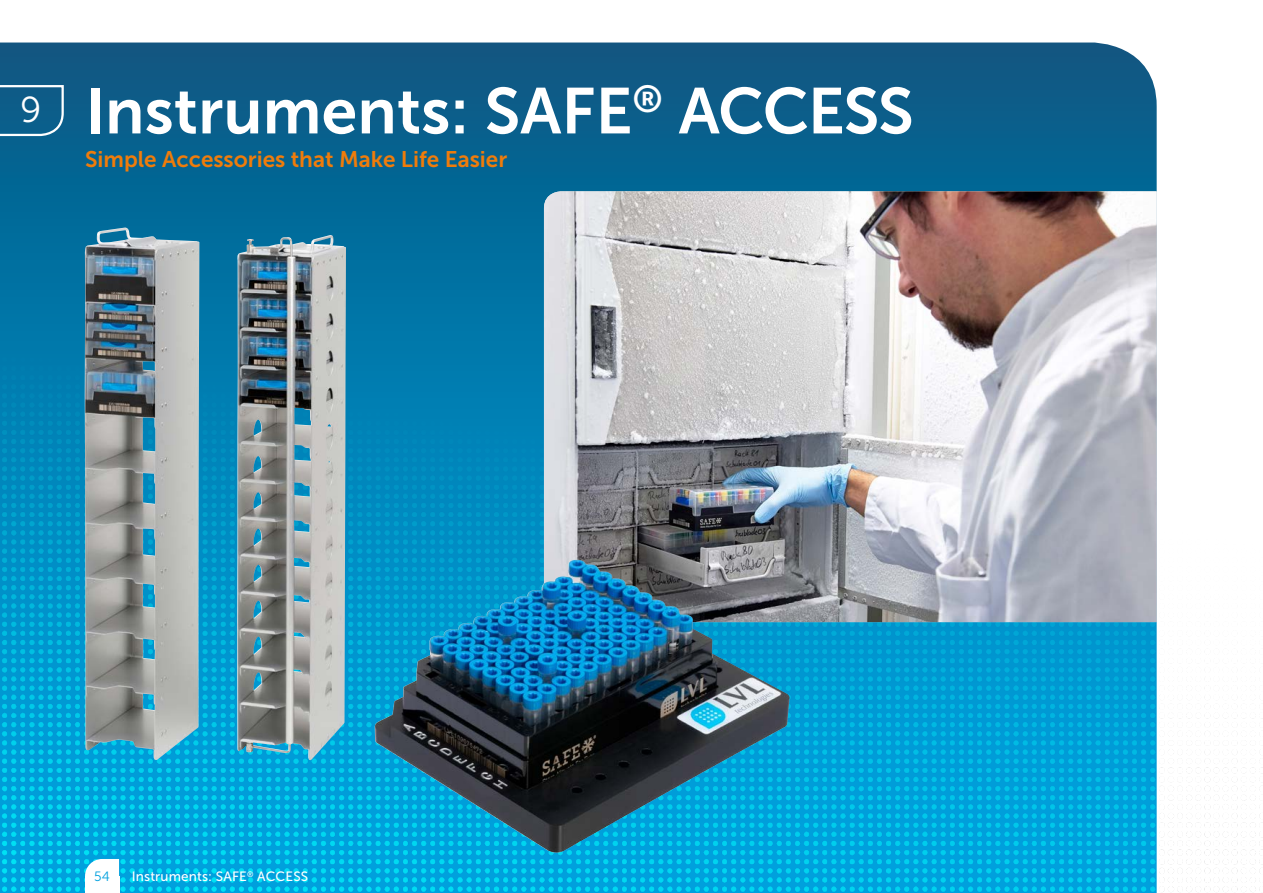
<style>
.page{position:relative;width:1263px;height:893px;background:#fff}
.page>*{position:absolute;margin:0;border:0;box-sizing:border-box;transform-origin:0 0}
.LVL_Headline_Kapitel{font:64.5px "Museo Sans 700";color:#fff}
.LVL_Headline_groß_or{font:36px "Museo Sans 300";color:#fff}
.LVL_Headline_ZUsatz{font:22.5px "Museo Sans 700";color:#ef7c0b}
.LVL_Rubrik_hellblau{font:13.5px "Museo Sans 500";letter-spacing:.01em;color:#fff}
.t1{font:13.5px "Museo Sans 300";color:#00a0de}
</style>
<div class="page">
<img style="left:0;top:42px;width:2px;height:851px">
<img style="left:2px;top:42px;width:1261px;height:851px">
<img style="left:85px;top:228px;width:245px;height:532px">
<img style="left:544px;top:191px;width:613px;height:431px">
<img style="left:374px;top:560px;width:416px;height:293px">
<svg style="left:0;top:84px;width:65px;height:53px;background:#266e96"></svg>
<svg style="left:85px;top:859px;width:34px;height:17px"></svg>
<div style="left:85px;top:876px;width:34px;height:17px;background:#fff"></div>
<p class="LVL_Headline_groß_or" style="left:20px;top:90px;width:23px">9</p>
<p class="LVL_Headline_Kapitel" style="left:85px;top:75px;width:830px">Instruments: SAFE<sup>®</sup> ACCESS</p>
<p class="LVL_Headline_ZUsatz" style="left:85px;top:146px;width:424px">Simple Accessories that Make Life Easier</p>
<p class="t1" style="left:94px;top:869px;width:17px">54</p>
<p class="LVL_Rubrik_hellblau" style="left:132px;top:869px;width:178px">Instruments: SAFE<sup>®</sup> ACCESS</p>
</div>
